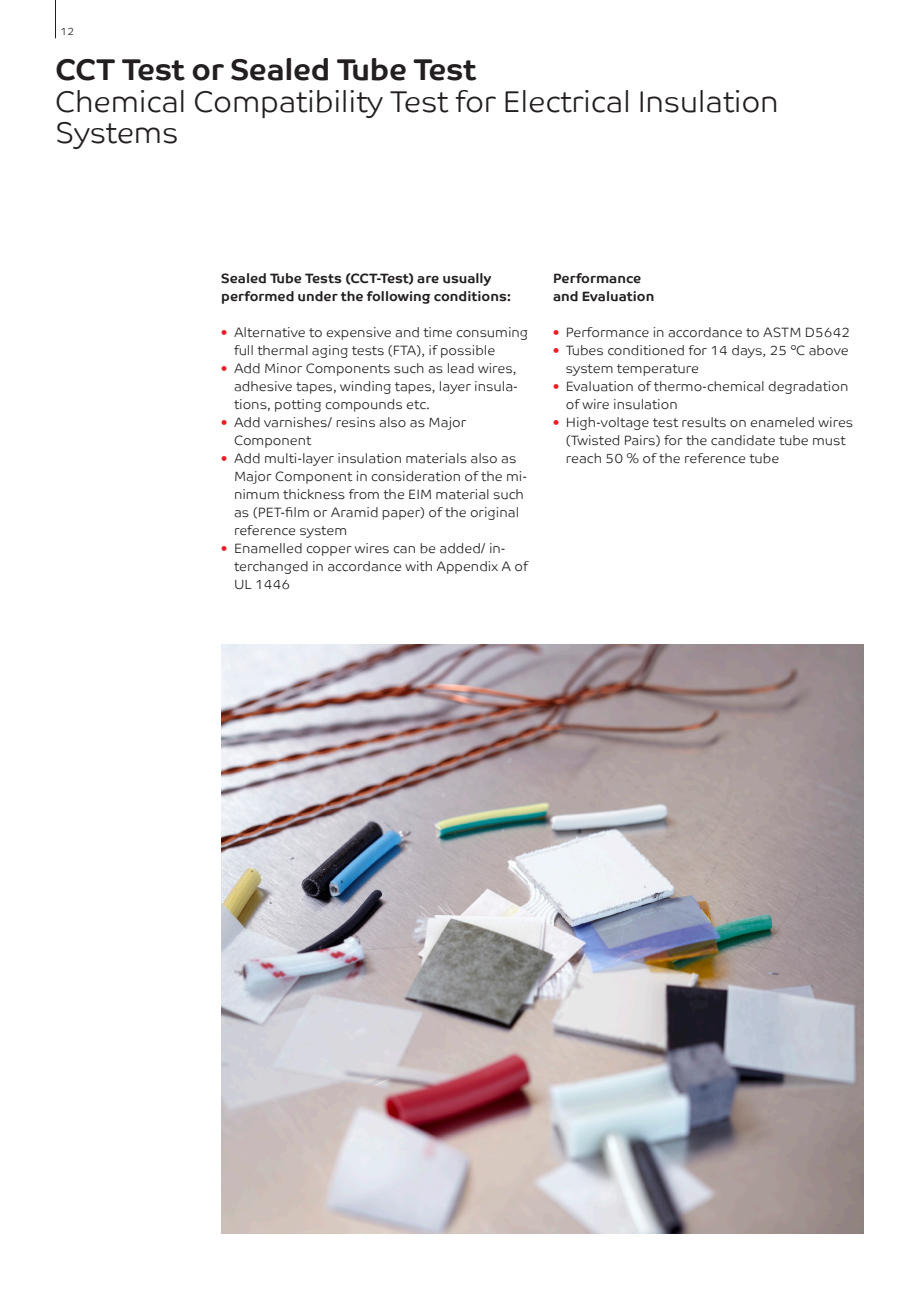
<style>
.page{position:relative;width:919px;height:1289px;background:#fff}
.page>*{position:absolute;margin:0;border:0;box-sizing:border-box;transform-origin:0 0}
.t1{font:300 30px/31.5px "Co Text";letter-spacing:-.01em;color:#231f20}
.t2{font:700 30px "Co Text";letter-spacing:-.01em;color:#231f20}
.t3{font:300 13.5px/18px "Co Text";color:#231f20}
.t4{font:700 13.5px/18px "Co Text";color:#231f20}
.t5{font:300 10.5px "Co Text";color:#231f20}
.s1{color:#ee1d23}
</style>
<div class="page">
<hr style="left:55px;top:0;width:1px;height:38px;background:#231f20">
<img style="left:221px;top:644px;width:642px;height:589px">
<p class="t5" style="left:61px;top:25px;width:15px">12</p>
<h1 class="t2" style="left:55px;top:52px;width:422px">CCT Test or Sealed Tube Test</h1>
<h1 class="t1" style="left:55px;top:86px;width:725px">Chemical Compatibility Test for Electrical Insulation<br>Systems</h1>
<p class="t4" style="left:221px;top:269px;width:291px">Sealed Tube Tests (CCT-Test) are usually performed under the following conditions:</p>
<p class="t3" style="left:234px;top:323px;width:296px;text-indent:-13px"><span class="s1">•</span> Alternative to expensive and time consuming full thermal aging tests (FTA), if possible</p>
<p class="t3" style="left:234px;top:359px;width:285px;text-align:justify;text-indent:-13px"><span class="s1">•</span> Add Minor Components such as lead wires, adhesive tapes, winding tapes, layer insula&shy;tions, potting compounds etc.</p>
<p class="t3" style="left:234px;top:413px;width:234px;text-indent:-13px"><span class="s1">•</span> Add varnishes/ resins also as Major<br>Component</p>
<p class="t3" style="left:234px;top:449px;width:294px;text-indent:-13px"><span class="s1">•</span> Add multi-layer insulation materials also as Major Component in consideration of the mi&shy;nimum thickness from the EIM material such as (PET-film or Aramid paper) of the original reference system</p>
<p class="t3" style="left:234px;top:539px;width:295px;text-indent:-13px"><span class="s1">•</span> Enamelled copper wires can be added/ in&shy;terchanged in accordance with Appendix A of<br>UL 1446</p>
<p class="t4" style="left:553px;top:269px;width:103px">Performance and Evaluation</p>
<p class="t3" style="left:553px;top:323px;width:299px"><span class="s1">•</span> Performance in accordance to ASTM D5642</p>
<p class="t3" style="left:565px;top:341px;width:284px;text-indent:-13px"><span class="s1">•</span> Tubes conditioned for 14 days, 25 °C above system temperature</p>
<p class="t3" style="left:565px;top:377px;width:284px;text-indent:-13px"><span class="s1">•</span> Evaluation of thermo-chemical degradation of wire insulation</p>
<p class="t3" style="left:565px;top:413px;width:289px;text-indent:-13px"><span class="s1">•</span> High-voltage test results on enameled wires (Twisted Pairs) for the candidate tube must reach 50 % of the reference tube</p>
</div>
